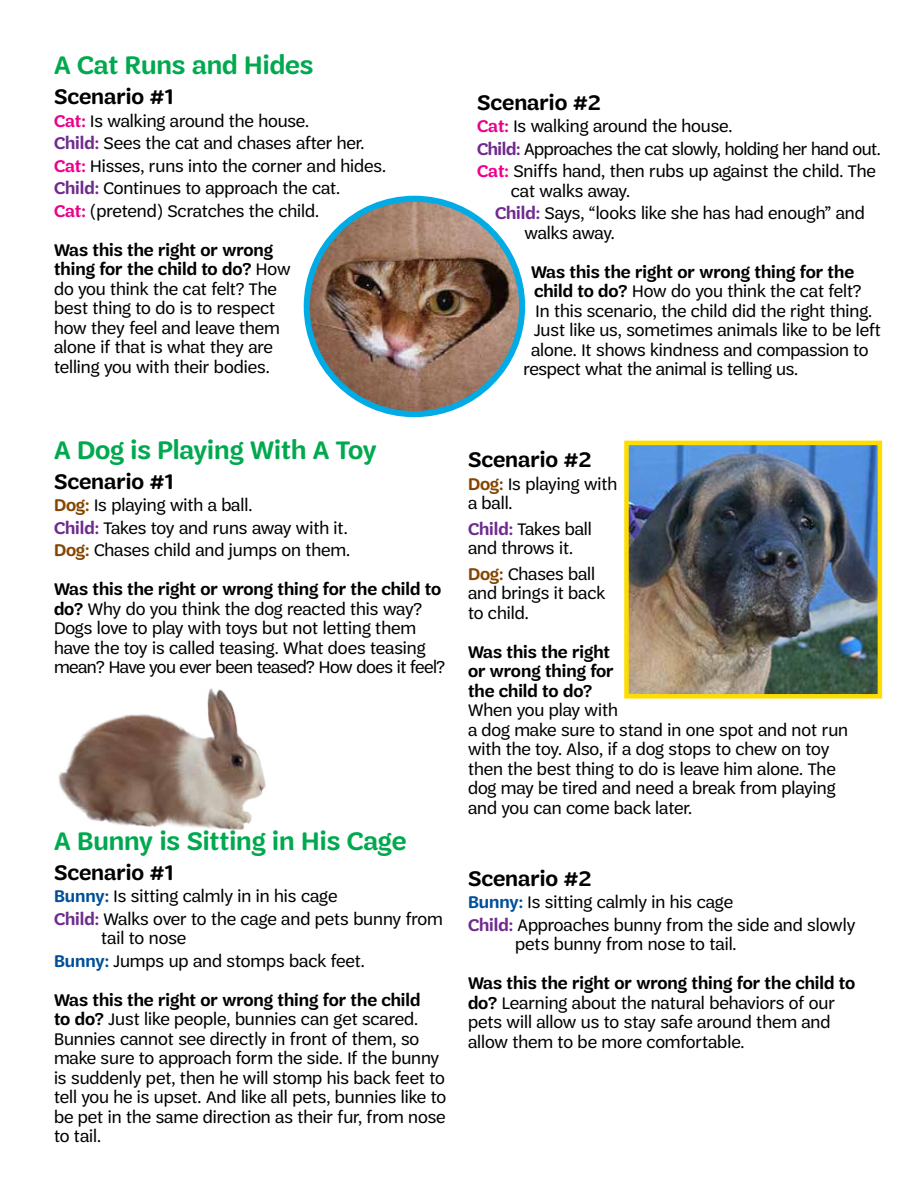
<style>
.page{position:relative;width:918px;height:1188px;background:#fff}
.page>*{position:absolute;margin:0;border:0;box-sizing:border-box;transform-origin:0 0}
.t1{font:600 27px "Trefoil Sans";color:#00a94f}
.t2{font:600 22.5px "Trefoil Sans";color:#000}
.t3{font:18px/19.5px "Trefoil Sans";color:#000}
.t4{font:600 18px/19.5px "Trefoil Sans";color:#000}
.s1{font-weight:600;color:#ec008c}
.s2{font-weight:600;color:#6e2a8d}
.s3{font-weight:600}
.s4{font-weight:600;color:#854500}
.s5{font-weight:600;color:#004f9a}
</style>
<div class="page">
<img style="left:307px;top:199px;width:215px;height:215px;border-radius:108px">
<div style="left:304px;top:196px;width:221px;height:221px;border:6px solid #00abe6;border-radius:50%"></div>
<img style="left:58px;top:688px;width:208px;height:142px">
<img style="left:629px;top:446px;width:248px;height:248px">
<div style="left:624px;top:441px;width:258px;height:258px;border:4px solid #fddd00"></div>
<h1 class="t1" style="left:54px;top:50px;width:261px">A Cat Runs and Hides</h1>
<p class="t2" style="left:54px;top:84px;width:121px">Scenario #1</p>
<p class="t3" style="left:54px;top:110px;width:334px;line-height:22.5px"><span class="s1">Cat:</span> Is walking around the house.<br><span class="s2">Child:</span> Sees the cat and chases after her.<br><span class="s1">Cat:</span> Hisses, runs into the corner and hides.<br><span class="s2">Child:</span> Continues to approach the cat.<br><span class="s1">Cat:</span> (pretend) Scratches the child.</p>
<p class="t3" style="left:54px;top:240px;width:238px"><span class="s3">Was this the right or wrong thing for the child to do?</span> How do you think the cat felt? The best thing to do is to respect how they feel and leave them alone if that is what they are telling you with their bodies.</p>
<p class="t2" style="left:477px;top:90px;width:125px">Scenario #2</p>
<p class="t3" style="left:477px;top:115px;width:405px;line-height:22.5px"><span class="s1">Cat:</span> Is walking around the house.<br><span class="s2">Child:</span> Approaches the cat slowly, holding her hand out.<br><span class="s1">Cat:</span> Sniffs hand, then rubs up against the child. The</p>
<p class="t3" style="left:495px;top:180px;width:371px;line-height:22.5px;text-indent:16px">cat walks away.<br><span class="s2">Child:</span> Says, “looks like she has had enough” and</p>
<p class="t3" style="left:524px;top:223px;width:92px">walks away.</p>
<p class="t4" style="left:531px;top:262px;width:325px">Was this the right or wrong thing for the</p>
<p class="t3" style="left:534px;top:282px;width:329px"><span class="s3">child to do?</span> How do you think the cat felt?</p>
<p class="t3" style="left:536px;top:301px;width:338px">In this scenario, the child did the right thing.</p>
<p class="t3" style="left:534px;top:321px;width:348px">Just like us, sometimes animals like to be left</p>
<p class="t3" style="left:531px;top:340px;width:339px">alone. It shows kindness and compassion to</p>
<p class="t3" style="left:523px;top:360px;width:276px">respect what the animal is telling us.</p>
<h1 class="t1" style="left:54px;top:435px;width:324px">A Dog is Playing With A Toy</h1>
<p class="t2" style="left:54px;top:469px;width:121px">Scenario #1</p>
<p class="t3" style="left:54px;top:494px;width:298px;line-height:22.5px"><span class="s4">Dog:</span> Is playing with a ball.<br><span class="s2">Child:</span> Takes toy and runs away with it.<br><span class="s4">Dog:</span> Chases child and jumps on them.</p>
<p class="t3" style="left:54px;top:580px;width:393px"><span class="s3">Was this the right or wrong thing for the child to do?</span> Why do you think the dog reacted this way?<br>Dogs love to play with toys but not letting them have the toy is called teasing. What does teasing mean? Have you ever been teased? How does it feel?</p>
<h1 class="t1" style="left:54px;top:826px;width:354px">A Bunny is Sitting in His Cage</h1>
<p class="t2" style="left:54px;top:860px;width:121px">Scenario #1</p>
<p class="t3" style="left:54px;top:885px;width:390px;line-height:22.5px"><span class="s5">Bunny:</span> Is sitting calmly in in his cage<br><span class="s2">Child:</span> Walks over to the cage and pets bunny from</p>
<p class="t3" style="left:54px;top:927px;width:312px;line-height:22.5px;text-indent:47px">tail to nose<br><span class="s5">Bunny:</span> Jumps up and stomps back feet.</p>
<p class="t3" style="left:54px;top:990px;width:394px"><span class="s3">Was this the right or wrong thing for the child<br>to do?</span> Just like people, bunnies can get scared.<br>Bunnies cannot see directly in front of them, so make sure to approach form the side. If the bunny is suddenly pet, then he will stomp his back feet to tell you he is upset. And like all pets, bunnies like to be pet in the same direction as their fur, from nose to tail.</p>
<p class="t2" style="left:468px;top:447px;width:125px">Scenario #2</p>
<p class="t3" style="left:468px;top:474px;width:151px"><span class="s4">Dog:</span> Is playing with a ball.</p>
<p class="t3" style="left:468px;top:519px;width:125px"><span class="s2">Child:</span> Takes ball and throws it.</p>
<p class="t3" style="left:468px;top:564px;width:139px"><span class="s4">Dog:</span> Chases ball and brings it back to child.</p>
<p class="t4" style="left:468px;top:642px;width:147px">Was this the right or wrong thing for the child to do?</p>
<p class="t3" style="left:468px;top:701px;width:382px">When you play with<br>a dog make sure to stand in one spot and not run with the toy. Also, if a dog stops to chew on toy then the best thing to do is leave him alone. The dog may be tired and need a break from playing and you can come back later.</p>
<p class="t2" style="left:468px;top:866px;width:125px">Scenario #2</p>
<p class="t3" style="left:468px;top:891px;width:389px;line-height:22.5px"><span class="s5">Bunny:</span> Is sitting calmly in his cage<br><span class="s2">Child:</span> Approaches bunny from the side and slowly</p>
<p class="t3" style="left:515px;top:934px;width:223px">pets bunny from nose to tail.</p>
<p class="t3" style="left:468px;top:973px;width:389px"><span class="s3">Was this the right or wrong thing for the child to do?</span> Learning about the natural behaviors of our pets will allow us to stay safe around them and allow them to be more comfortable.</p>
</div>
